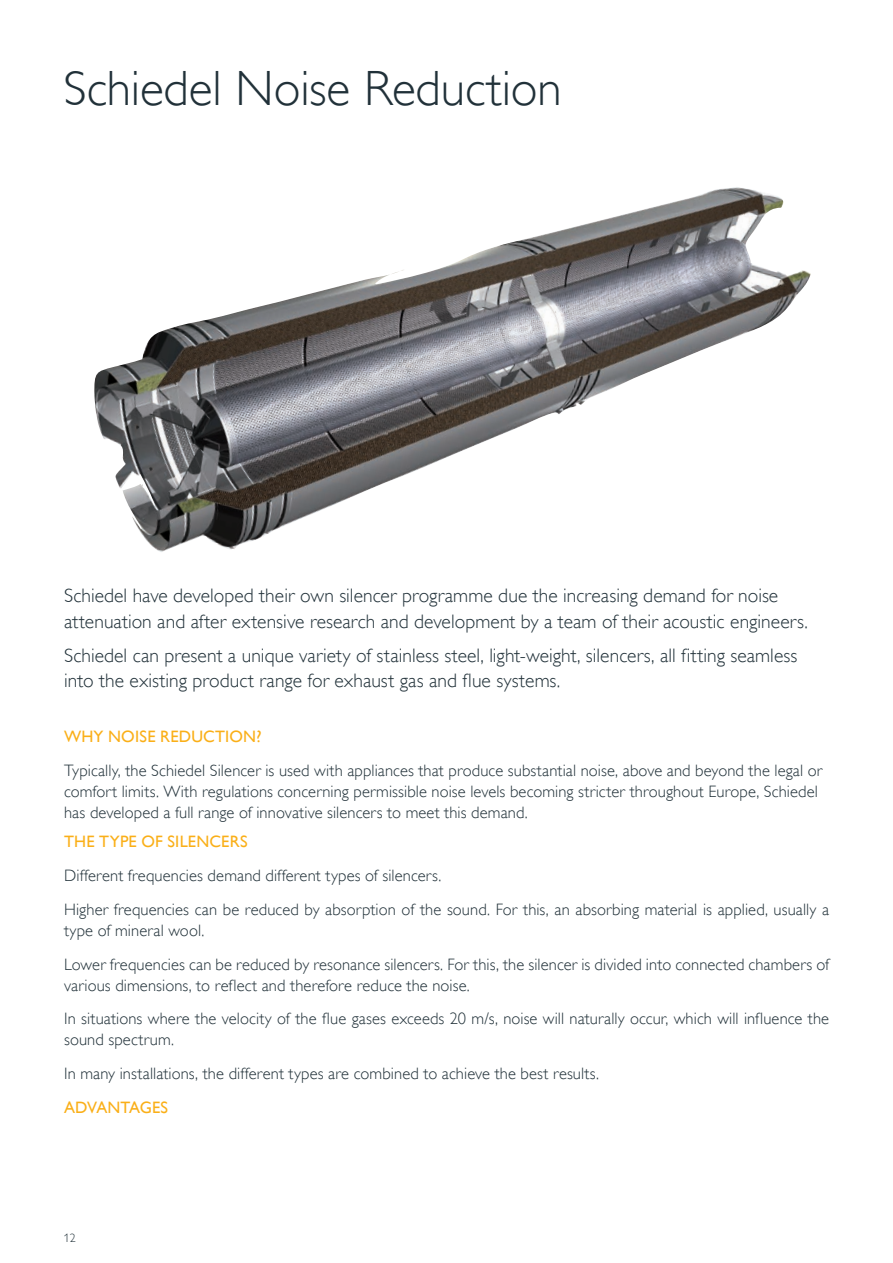
<style>
.page{position:relative;width:893px;height:1263px;background:#fff}
.page>*{position:absolute;margin:0;border:0;box-sizing:border-box;transform-origin:0 0}
.t1{font:300 49.5px "Gill Alt One";letter-spacing:-.005em;color:#213139}
.t2{font:300 19.5px/25.5px "Gill Alt One";letter-spacing:.005em;color:#213139}
.text{font:300 16.5px/21px "Gill Alt One";letter-spacing:.005em;color:#213139}
.text-2{font:16.5px "Gill Alt One";letter-spacing:.01em;color:#faaf18}
.t3{font:300 12px "Gill Alt One";color:#213139}
</style>
<div class="page">
<img style="left:94px;top:187px;width:717px;height:365px">
<p class="t1" style="left:63px;top:60px;width:500px">Schiedel Noise Reduction</p>
<p class="t2" style="left:64px;top:583px;width:745px">Schiedel have developed their own silencer programme due the increasing demand for noise attenuation and after extensive research and development by a team of their acoustic engineers.</p>
<p class="t2" style="left:64px;top:642px;width:735px">Schiedel can present a unique variety of stainless steel, light-weight, silencers, all fitting seamless into the existing product range for exhaust gas and flue systems.</p>
<p class="text-2" style="left:64px;top:727px;width:199px">WHY NOISE REDUCTION?</p>
<p class="text" style="left:64px;top:760px;width:760px">Typically, the Schiedel Silencer is used with appliances that produce substantial noise, above and beyond the legal or comfort limits. With regulations concerning permissible noise levels becoming stricter throughout Europe, Schiedel has developed a full range of innovative silencers to meet this demand.</p>
<p class="text-2" style="left:64px;top:832px;width:185px">THE TYPE OF SILENCERS</p>
<p class="text" style="left:64px;top:865px;width:379px">Different frequencies demand different types of silencers.</p>
<p class="text" style="left:64px;top:899px;width:766px">Higher frequencies can be reduced by absorption of the sound. For this, an absorbing material is applied, usually a type of mineral wool.</p>
<p class="text" style="left:64px;top:953px;width:767px">Lower frequencies can be reduced by resonance silencers. For this, the silencer is divided into connected chambers of various dimensions, to reflect and therefore reduce the noise.</p>
<p class="text" style="left:64px;top:1008px;width:767px">In situations where the velocity of the flue gases exceeds 20 m/s, noise will naturally occur, which will influence the sound spectrum.</p>
<p class="text" style="left:64px;top:1063px;width:537px">In many installations, the different types are combined to achieve the best results.</p>
<p class="text-2" style="left:64px;top:1098px;width:106px">ADVANTAGES</p>
<p class="t3" style="left:64px;top:1230px;width:13px">12</p>
</div>
